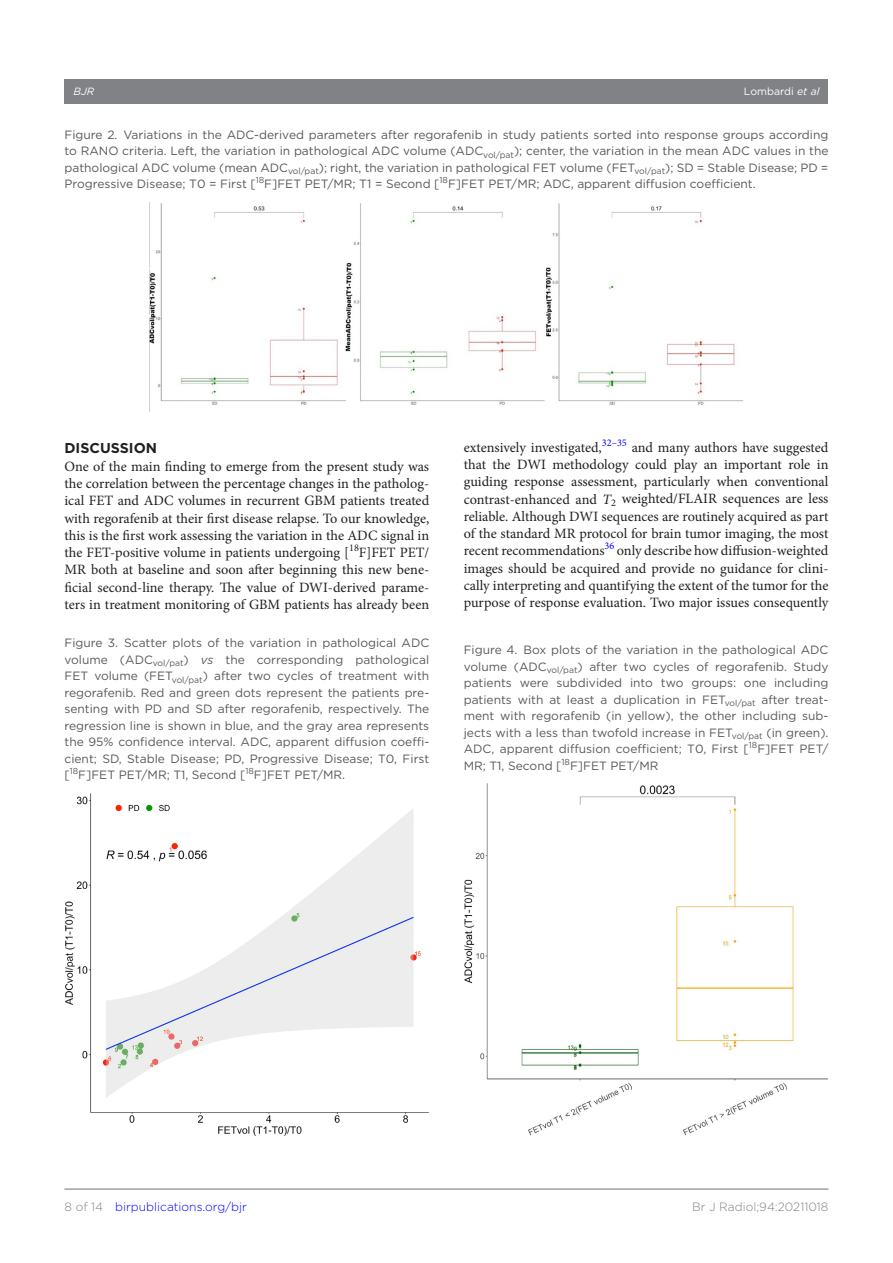
<style>
.page{position:relative;width:893px;height:1263px;background:#fff}
.page>*{position:absolute;margin:0;border:0;box-sizing:border-box;transform-origin:0 0}
.t1{font:14.25px/17.2px "Minion Pro";color:#231f20;text-align:justify}
.t2{font:700 14.25px "Gotham";color:#231f20}
.t3{font:12px/16.5px "Gotham";color:#57585a;text-align:justify}
.t4{font:300 12px "Gotham";color:#00f}
.t5{font:300 12px "Gotham";color:#808285}
.t6{font:10.5px "Gotham";color:#fff}
.t7{font:italic 10.5px "Gotham";color:#fff}
.s1{font-style:italic}
.s2{color:#808285}
</style>
<div class="page">
<hr style="left:64px;top:1188px;width:764px;height:2px;background:#808285">
<div style="left:64px;top:79px;width:764px;height:24px;background:#808285"></div>
<img style="left:149px;top:202px;width:594px;height:210px">
<img style="left:65px;top:793px;width:364px;height:343px">
<img style="left:464px;top:784px;width:364px;height:352px">
<p class="t7" style="left:74px;top:85px;width:22px">BJR</p>
<p class="t6" style="left:744px;top:85px;width:77px">Lombardi <span class="s1">et al</span></p>
<p class="t3" style="left:64px;top:126px;width:765px">Figure 2. Variations in the ADC-derived parameters after regorafenib in study patients sorted into response groups according to RANO criteria. Left, the variation in pathological ADC volume (ADC<sub>vol/pat</sub>); center, the variation in the mean ADC values in the pathological ADC volume (mean ADC<sub>vol/pat</sub>); right, the variation in pathological FET volume (FET<sub>vol/pat</sub>); SD = Stable Disease; PD = Progressive Disease; T0 = First [<sup>18</sup>F]FET PET/MR; T1 = Second [<sup>18</sup>F]FET PET/MR; ADC, apparent diffusion coefficient.</p>
<p class="t2" style="left:64px;top:438px;width:94px">DISCUSSION</p>
<p class="t1" style="left:64px;top:458px;width:366px">One of the main finding to emerge from the present study was the correlation between the percentage changes in the patholog&shy;ical FET and ADC volumes in recurrent GBM patients treated with regorafenib at their first disease relapse. To our knowledge, this is the first work assessing the variation in the ADC signal in the FET-positive volume in patients undergoing [<sup>18</sup>F]FET PET/ MR both at baseline and soon after beginning this new bene&shy;ficial second-line therapy. The value of DWI-derived parame&shy;ters in treatment monitoring of GBM patients has already been</p>
<p class="t1" style="left:464px;top:439px;width:366px">extensively investigated,<sup>32–35</sup> and many authors have suggested that the DWI methodology could play an important role in guiding response assessment, particularly when conventional contrast-enhanced and <span class="s1">T</span><sub>2</sub> weighted/FLAIR sequences are less reliable. Although DWI sequences are routinely acquired as part of the standard MR protocol for brain tumor imaging, the most recent recommendations<sup>36</sup> only describe how diffusion-weighted images should be acquired and provide no guidance for clini&shy;cally interpreting and quantifying the extent of the tumor for the purpose of response evaluation. Two major issues consequently</p>
<p class="t3" style="left:64px;top:635px;width:366px">Figure 3. Scatter plots of the variation in pathological ADC volume (ADC<sub>vol/pat</sub>) <span class="s1">vs</span> the corresponding pathological FET volume (FET<sub>vol/pat</sub>) after two cycles of treatment with regorafenib. Red and green dots represent the patients pre&shy;senting with PD and SD after regorafenib, respectively. The regression line is shown in blue, and the gray area represents the 95% confidence interval. ADC, apparent diffusion coeffi&shy;cient; SD, Stable Disease; PD, Progressive Disease; T0, First [<sup>18</sup>F]FET PET/MR; T1, Second [<sup>18</sup>F]FET PET/MR.</p>
<p class="t3" style="left:464px;top:642px;width:366px">Figure 4. Box plots of the variation in the pathological ADC volume (ADC<sub>vol/pat</sub>) after two cycles of regorafenib. Study patients were subdivided into two groups: one including patients with at least a duplication in FET<sub>vol/pat</sub> after treat&shy;ment with regorafenib (in yellow), the other including sub&shy;jects with a less than twofold increase in FET<sub>vol/pat</sub> (in green).<br>ADC, apparent diffusion coefficient; T0, First [<sup>18</sup>F]FET PET/ MR; T1, Second [<sup>18</sup>F]FET PET/MR</p>
<p class="t4" style="left:64px;top:1199px;width:184px"><span class="s2">8 of 14</span> birpublications.org/bjr</p>
<p class="t5" style="left:692px;top:1199px;width:138px">Br J Radiol;94:20211018</p>
</div>
